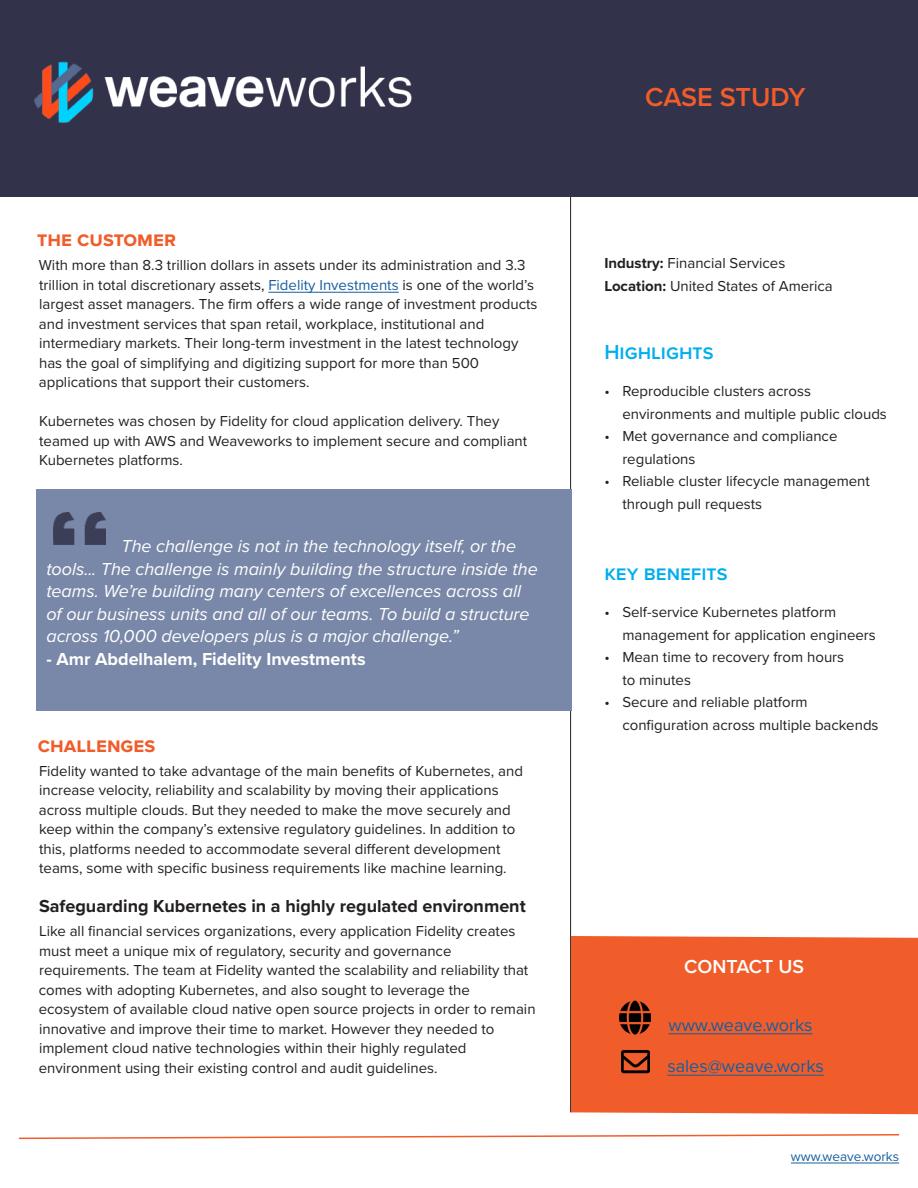
<style>
.page{position:relative;width:918px;height:1188px;background:#fff}
.page>*{position:absolute;margin:0;border:0;box-sizing:border-box;transform-origin:0 0}
.t1{font:600 27px "Proxima Nova";letter-spacing:-.005em;color:#f15d2a}
.Heading_3{font:700 21px "Proxima Nova";color:#f15d2a}
.Blue-headings{font:600 21px "Proxima Nova";color:#00aeef}
.t2{font:600 19.5px "Proxima Nova";color:#fff}
.Quote_Style{font:italic 18px/22.5px "Proxima Nova";letter-spacing:-.005em;color:#fff}
.body{font:700 18px "Proxima Nova";color:#231f20}
.Quote_Style-2{font:700 18px "Proxima Nova";letter-spacing:-.005em;color:#fff}
.t3{font:18px "Proxima Nova";color:#175d9e}
.body-2{font:15px/19.5px "Proxima Nova";color:#231f20}
.body-3{font:13.5px "Proxima Nova";color:#175d9e}
.s1{color:#175d9e}
.s2{font-weight:700}
</style>
<div class="page">
<hr style="left:570px;top:189px;width:1px;height:923px;background:#231f20">
<hr style="left:268px;top:292px;width:131px;height:1px;background:#175d9e">
<div style="left:0;top:0;width:918px;height:196px;background:#32324b"></div>
<img style="left:34px;top:61px;width:378px;height:62px">
<div style="left:36px;top:489px;width:535px;height:222px;background:#7988a8"></div>
<img style="left:54px;top:512px;width:52px;height:33px">
<svg style="left:18px;top:1134px;width:882px;height:6px"></svg>
<hr style="left:791px;top:1163px;width:108px;height:1px;background:#175d9e">
<div style="left:571px;top:936px;width:347px;height:178px;background:#f15d2a"></div>
<hr style="left:669px;top:1033px;width:144px;height:1px;background:#175d9e">
<hr style="left:667px;top:1075px;width:157px;height:1px;background:#175d9e">
<img style="left:621px;top:1046px;width:29px;height:31px">
<img style="left:620px;top:1001px;width:31px;height:34px">
<p class="Heading_3" style="left:37px;top:224px;width:141px">the customer</p>
<p class="body-2" style="left:39px;top:255px;width:500px">With more than 8.3 trillion dollars in assets under its administration and 3.3 trillion in total discretionary assets, <span class="s1">Fidelity Investments</span> is one of the world’s largest asset managers. The firm offers a wide range of investment products and investment services that span retail, workplace, institutional and intermediary markets. Their long-term investment in the latest technology has the goal of simplifying and digitizing support for more than 500 applications that support their customers.</p>
<p class="body-2" style="left:39px;top:411px;width:490px">Kubernetes was chosen by Fidelity for cloud application delivery. They teamed up with AWS and Weaveworks to implement secure and compliant<br>Kubernetes platforms.</p>
<p class="Quote_Style" style="left:46px;top:534px;width:493px;text-indent:75px">The challenge is not in the technology itself, or the tools... The challenge is mainly building the structure inside the teams. We’re building many centers of excellences across all of our business units and all of our teams. To build a structure across 10,000 developers plus is a major challenge.”</p>
<p class="Quote_Style-2" style="left:46px;top:645px;width:321px">- Amr Abdelhalem, Fidelity Investments</p>
<p class="Heading_3" style="left:38px;top:729px;width:107px">CHALLENGES</p>
<p class="body-2" style="left:39px;top:761px;width:486px">Fidelity wanted to take advantage of the main benefits of Kubernetes, and increase velocity, reliability and scalability by moving their applications across multiple clouds. But they needed to make the move securely and keep within the company’s extensive regulatory guidelines. In addition to this, platforms needed to accommodate several different development teams, some with specific business requirements like machine learning.</p>
<p class="body" style="left:39px;top:893px;width:488px">Safeguarding Kubernetes in a highly regulated environment</p>
<p class="body-2" style="left:39px;top:921px;width:498px">Like all financial services organizations, every application Fidelity creates must meet a unique mix of regulatory, security and governance requirements. The team at Fidelity wanted the scalability and reliability that comes with adopting Kubernetes, and also sought to leverage the ecosystem of available cloud native open source projects in order to remain innovative and improve their time to market. However they needed to implement cloud native technologies within their highly regulated environment using their existing control and audit guidelines.</p>
<p class="t1" style="left:645px;top:77px;width:162px">CASE STUDY</p>
<p class="body-2" style="left:604px;top:253px;width:182px"><span class="s2">Industry:</span> Financial Services</p>
<p class="body-2" style="left:604px;top:275px;width:230px"><span class="s2">Location:</span> United States of America</p>
<p class="Blue-headings" style="left:604px;top:336px;width:111px">Highlights</p>
<p class="body-2" style="left:622px;top:379px;width:266px;line-height:22.5px;text-indent:-18px">• Reproducible clusters across environments and multiple public clouds</p>
<p class="body-2" style="left:622px;top:424px;width:217px;line-height:22.5px;text-indent:-18px">• Met governance and compliance regulations</p>
<p class="body-2" style="left:622px;top:469px;width:249px;line-height:22.5px;text-indent:-18px">• Reliable cluster lifecycle management through pull requests</p>
<p class="Blue-headings" style="left:604px;top:557px;width:125px">key benefits</p>
<p class="body-2" style="left:622px;top:601px;width:255px;line-height:22.5px;text-indent:-18px">• Self-service Kubernetes platform management for application engineers</p>
<p class="body-2" style="left:622px;top:646px;width:223px;line-height:22.5px;text-indent:-18px">• Mean time to recovery from hours to minutes</p>
<p class="body-2" style="left:622px;top:691px;width:258px;line-height:22.5px;text-indent:-18px">• Secure and reliable platform configuration across multiple backends</p>
<p class="t2" style="left:684px;top:952px;width:121px">CONTACT US</p>
<p class="t3" style="left:669px;top:1012px;width:146px">www.weave.works</p>
<p class="t3" style="left:667px;top:1053px;width:158px">sales@weave.works</p>
<p class="body-3" style="left:791px;top:1146px;width:110px">www.weave.works</p>
</div>
